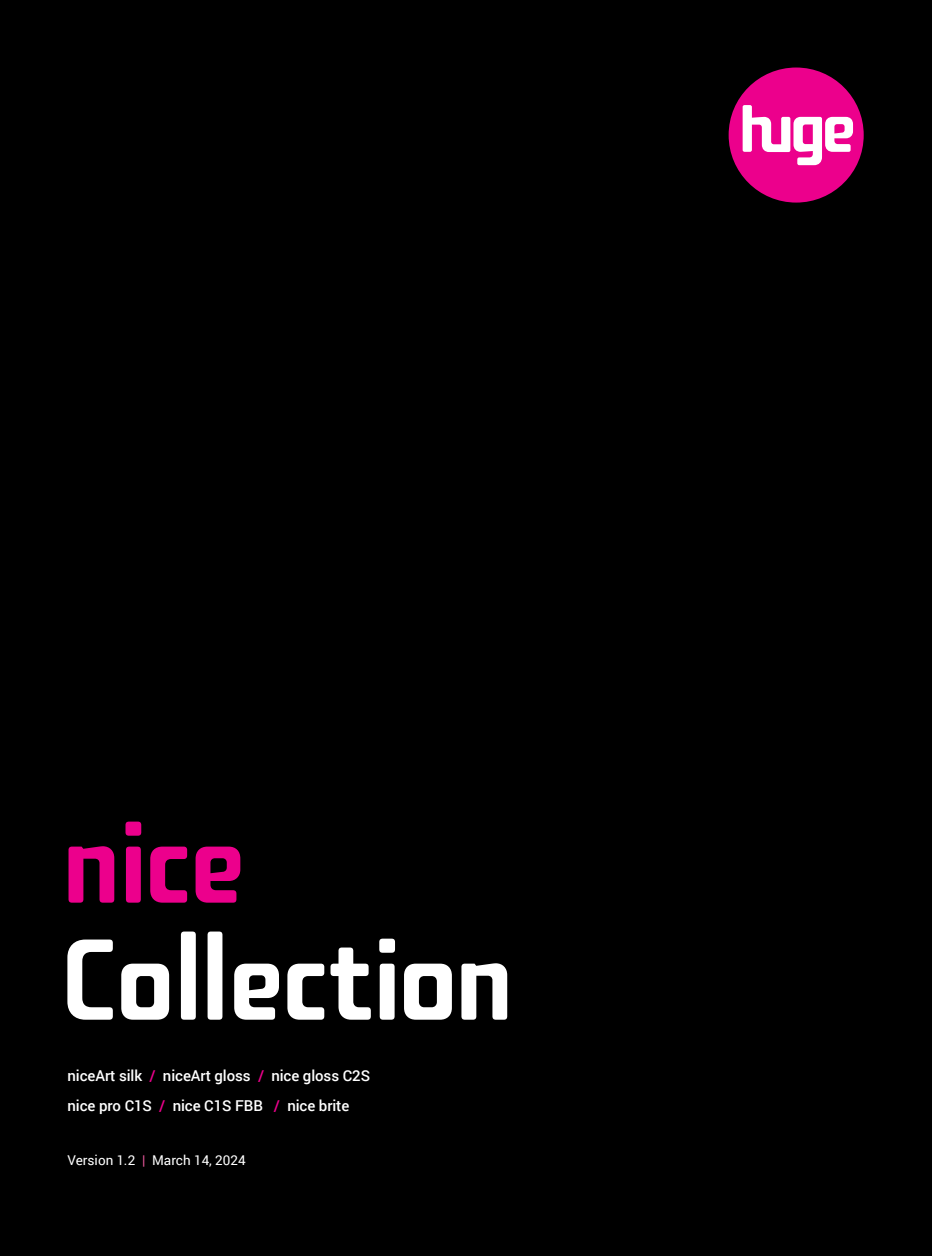
<style>
.page{position:relative;width:932px;height:1256px;background:#000}
.page>*{position:absolute;margin:0;border:0;box-sizing:border-box;transform-origin:0 0}
.t1{font:500 111px "Fishmonger K";letter-spacing:-.02em;color:#fff}
.t2{font:500 111px "Fishmonger K";color:#ec008c}
.t3{font:500 15px/30px "Roboto";letter-spacing:-.005em;color:#fff}
.t4{font:13.5px "Roboto";color:#fff}
.s1{color:#ec008c}
.s2{color:#ef5ba1}
</style>
<div class="page">
<div style="left:728px;top:68px;width:135px;height:134px;background:#ec008c;border-radius:50%"></div>
<svg style="left:742px;top:105px;width:111px;height:60px"></svg>
<h1 class="t2" style="left:62px;top:798px;width:186px">nice</h1>
<h1 class="t1" style="left:62px;top:915px;width:454px">Collection</h1>
<p class="t3" style="left:67px;top:1060px;width:304px">niceArt silk <span class="s1">/</span> niceArt gloss <span class="s1">/</span> nice gloss C2S nice pro C1S <span class="s1">/</span> nice C1S FBB <span class="s1">/</span> nice brite</p>
<p class="t4" style="left:68px;top:1150px;width:180px">Version 1.2 <span class="s2">|</span> March 14, 2024</p>
</div>
